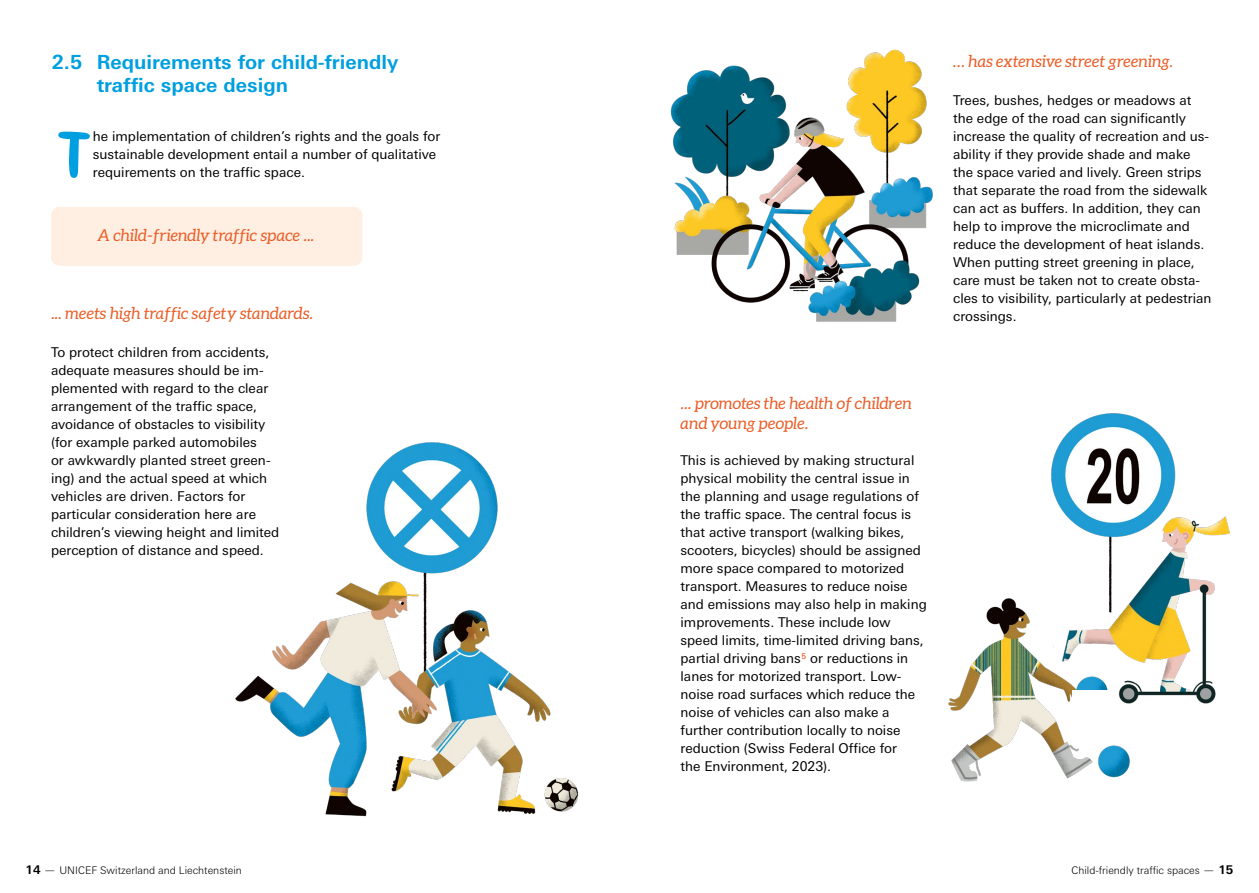
<style>
.page{position:relative;width:1259px;height:893px;background:#fff}
.page>*{position:absolute;margin:0;border:0;box-sizing:border-box;transform-origin:0 0}
.t1{font:700 63.75px "Duffy Script";color:#009fe0}
.t2{font:700 19.5px/23px "Univers Next Pro";color:#009fe0}
.t3{font:italic 16.5px/20.2px "Aleo";letter-spacing:-.005em;color:#eb5e29}
.t4{font:13.5px/18px "Univers Next Pro";color:#000}
.t5{font:300 10.5px "Univers Next Pro";color:#000}
.s1{font-weight:700;font-size:12px}
.s2{font-size:12px}
</style>
<div class="page">
<div style="left:51px;top:207px;width:311px;height:59px;background:#feefe2;border-radius:9px"></div>
<img style="left:670px;top:49px;width:263px;height:273px">
<img style="left:1051px;top:413px;width:179px;height:291px">
<img style="left:948px;top:479px;width:158px;height:303px">
<img style="left:1081px;top:740px;width:49px;height:42px">
<div style="left:1071px;top:690px;width:42px;height:50px;background:#fff"></div>
<img style="left:235px;top:442px;width:344px;height:375px">
<h2 class="t2" style="left:97px;top:51px;width:303px;text-indent:-45px">2.5 Requirements for child-friendly traffic space design</h2>
<h1 class="t1" style="left:59px;top:113px;width:33px">T</h1>
<p class="t4" style="left:93px;top:127px;width:349px">he implementation of children’s rights and the goals for sustainable development entail a number of qualitative requirements on the traffic space.</p>
<p class="t3" style="left:97px;top:224px;width:218px">A child-friendly traffic space ...</p>
<p class="t3" style="left:51px;top:303px;width:264px">... meets high traffic safety standards.</p>
<p class="t4" style="left:51px;top:343px;width:230px">To protect children from accidents, adequate measures should be im&shy;plemented with regard to the clear arrangement of the traffic space, avoidance of obstacles to visibility (for example parked automobiles<br>or awkwardly planted street green&shy;ing) and the actual speed at which vehicles are driven. Factors for particular consideration here are children’s viewing height and limited perception of distance and speed.</p>
<p class="t3" style="left:952px;top:51px;width:222px">… has extensive street greening.</p>
<p class="t4" style="left:953px;top:91px;width:260px">Trees, bushes, hedges or meadows at the edge of the road can significantly increase the quality of recreation and us&shy;ability if they provide shade and make the space varied and lively. Green strips that separate the road from the sidewalk can act as buffers. In addition, they can help to improve the microclimate and reduce the development of heat islands.<br>When putting street greening in place, care must be taken not to create obsta&shy;cles to visibility, particularly at pedestrian crossings.</p>
<p class="t3" style="left:680px;top:393px;width:233px">... promotes the health of children and young people.</p>
<p class="t4" style="left:680px;top:451px;width:248px">This is achieved by making structural physical mobility the central issue in the planning and usage regulations of the traffic space. The central focus is that active transport (walking bikes, scooters, bicycles) should be assigned more space compared to motorized transport. Measures to reduce noise and emissions may also help in making improvements. These include low speed limits, time-limited driving bans, partial driving bans<sup>5</sup> or reductions in lanes for motorized transport. Low&shy;noise road surfaces which reduce the noise of vehicles can also make a further contribution locally to noise reduction (Swiss Federal Office for<br>the Environment, 2023).</p>
<p class="t5" style="left:26px;top:864px;width:218px"><span class="s1">14</span> <span class="s2">—</span> UNICEF Switzerland and Liechtenstein</p>
<p class="t5" style="left:1071px;top:864px;width:163px">Child-friendly traffic spaces <span class="s2">—</span> <span class="s1">15</span></p>
</div>
